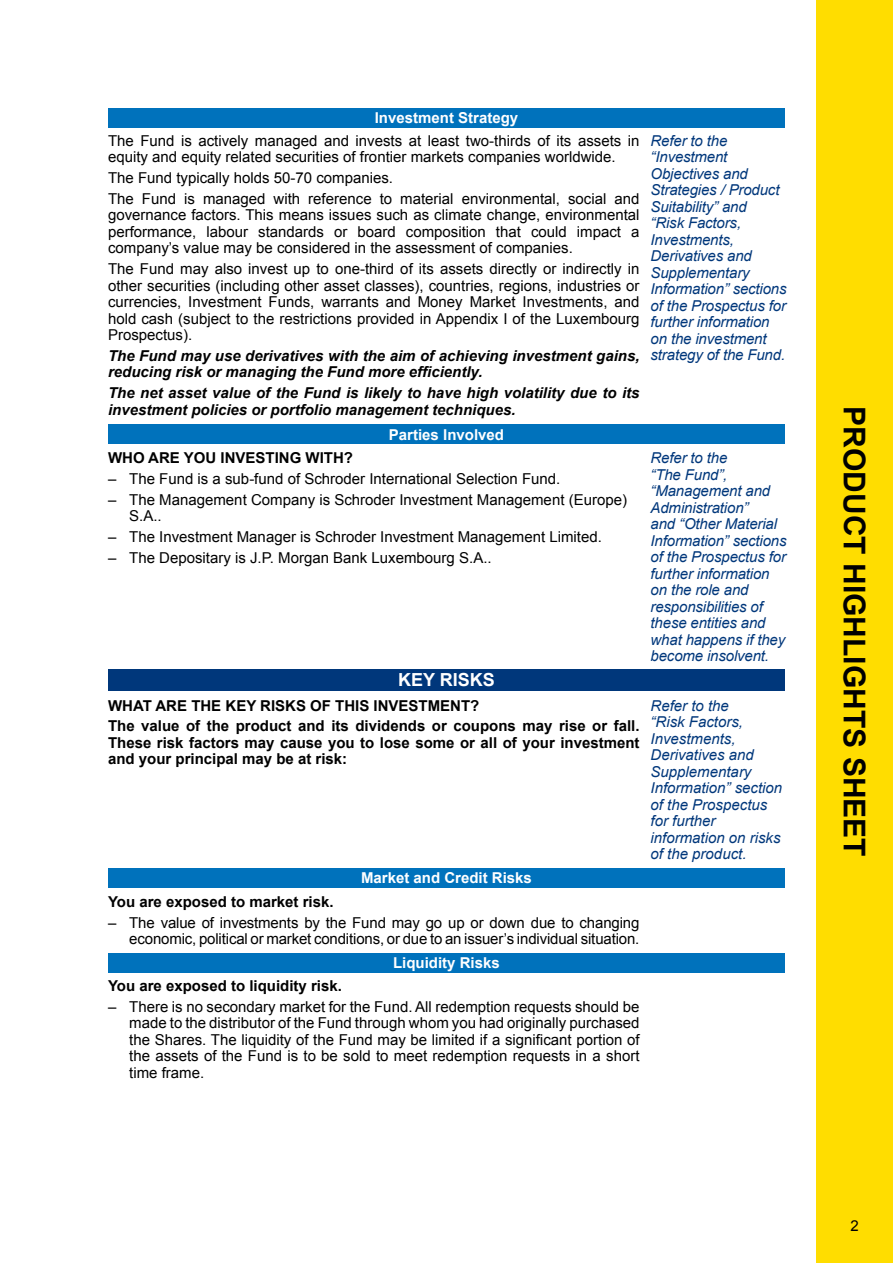
<style>
.page{position:relative;width:893px;height:1263px;background:#fff}
.page>*{position:absolute;margin:0;border:0;box-sizing:border-box;transform-origin:0 0}
.t1{font:700 30px "Arial";color:#000}
.t2{font:700 18px "Arial";color:#fff}
.t3{font:15px/16.5px "Arial";color:#000}
.t4{font:italic 15px/16.5px "Arial";letter-spacing:-.01em;color:#00377b}
.t5{font:700 15px/20.7px "Arial";color:#000}
.t6{font:italic 700 15px/16.5px "Arial";color:#000}
.t7{font:700 15px "Arial";color:#fff}
</style>
<div class="page">
<div style="left:816px;top:0;width:77px;height:1263px;background:#fd0"></div>
<div style="left:108px;top:108px;width:677px;height:19px;background:#0072bc"></div>
<div style="left:108px;top:669px;width:677px;height:21px;background:#00377b"></div>
<div style="left:108px;top:425px;width:677px;height:19px;background:#0072bc"></div>
<div style="left:108px;top:868px;width:677px;height:19px;background:#0072bc"></div>
<div style="left:108px;top:953px;width:677px;height:19px;background:#0072bc"></div>
<p class="t7" style="left:375px;top:108px;width:145px">Investment Strategy</p>
<p class="t3" style="left:108px;top:133px;width:533px">The Fund is actively managed and invests at least two-thirds of its assets in equity and equity related securities of frontier markets companies worldwide.</p>
<p class="t3" style="left:108px;top:168px;width:533px;line-height:20.7px">The Fund typically holds 50-70 companies.<br>The Fund is managed with reference to material environmental, social and</p>
<p class="t3" style="left:108px;top:207px;width:533px;text-align:justify">governance factors. This means issues such as climate change, environmental performance, labour standards or board composition that could impact a company’s value may be considered in the assessment of companies.</p>
<p class="t3" style="left:108px;top:261px;width:533px;text-align:justify">The Fund may also invest up to one-third of its assets directly or indirectly in other securities (including other asset classes), countries, regions, industries or currencies, Investment Funds, warrants and Money Market Investments, and hold cash (subject to the restrictions provided in Appendix I of the Luxembourg Prospectus).</p>
<p class="t6" style="left:108px;top:348px;width:533px">The Fund may use derivatives with the aim of achieving investment gains, reducing risk or managing the Fund more efficiently.</p>
<p class="t6" style="left:108px;top:385px;width:533px">The net asset value of the Fund is likely to have high volatility due to its investment policies or portfolio management techniques.</p>
<p class="t7" style="left:389px;top:424px;width:117px">Parties Involved</p>
<p class="t5" style="left:108px;top:448px;width:247px">WHO ARE YOU INVESTING WITH?</p>
<p class="t3" style="left:108px;top:470px;width:454px">– The Fund is a sub-fund of Schroder International Selection Fund.</p>
<p class="t3" style="left:129px;top:491px;width:499px;text-indent:-21px">– The Management Company is Schroder Investment Management (Europe)<br>S.A..</p>
<p class="t3" style="left:108px;top:528px;width:495px">– The Investment Manager is Schroder Investment Management Limited.</p>
<p class="t3" style="left:108px;top:549px;width:385px">– The Depositary is J.P. Morgan Bank Luxembourg S.A..</p>
<p class="t2" style="left:398px;top:668px;width:98px">KEY RISKS</p>
<p class="t5" style="left:108px;top:695px;width:533px">WHAT ARE THE KEY RISKS OF THIS INVESTMENT?<br>The value of the product and its dividends or coupons may rise or fall.</p>
<p class="t5" style="left:108px;top:735px;width:533px;line-height:16.5px">These risk factors may cause you to lose some or all of your investment and your principal may be at risk:</p>
<p class="t7" style="left:361px;top:868px;width:172px">Market and Credit Risks</p>
<p class="t5" style="left:108px;top:892px;width:227px">You are exposed to market risk.</p>
<p class="t3" style="left:108px;top:914px;width:533px;text-align:right">– The value of investments by the Fund may go up or down due to changing economic, political or market conditions, or due to an issuer’s individual situation.</p>
<p class="t7" style="left:393px;top:953px;width:108px">Liquidity Risks</p>
<p class="t5" style="left:108px;top:976px;width:235px">You are exposed to liquidity risk.</p>
<p class="t3" style="left:129px;top:998px;width:512px;text-align:justify;text-indent:-21px">– There is no secondary market for the Fund. All redemption requests should be made to the distributor of the Fund through whom you had originally purchased the Shares. The liquidity of the Fund may be limited if a significant portion of the assets of the Fund is to be sold to meet redemption requests in a short time frame.</p>
<p class="t4" style="left:651px;top:133px;width:138px">Refer to the “Investment<br>Objectives and<br>Strategies / Product<br>Suitability” and<br>“Risk Factors,<br>Investments,<br>Derivatives and<br>Supplementary<br>Information” sections of the Prospectus for further information on the investment strategy of the Fund.</p>
<p class="t4" style="left:651px;top:450px;width:138px">Refer to the<br>“The Fund”, “Management and<br>Administration”<br>and “Other Material<br>Information” sections of the Prospectus for further information on the role and responsibilities of these entities and what happens if they become insolvent.</p>
<p class="t4" style="left:651px;top:697px;width:133px">Refer to the<br>“Risk Factors,<br>Investments,<br>Derivatives and<br>Supplementary<br>Information” section of the Prospectus for further information on risks of the product.</p>
<h1 class="t1" style="left:874px;top:406px;width:452px;rotate:90deg">PRODUCT HIGHLIGHTS SHEET</h1>
<p class="t3" style="left:850px;top:1218px;width:10px">2</p>
</div>
